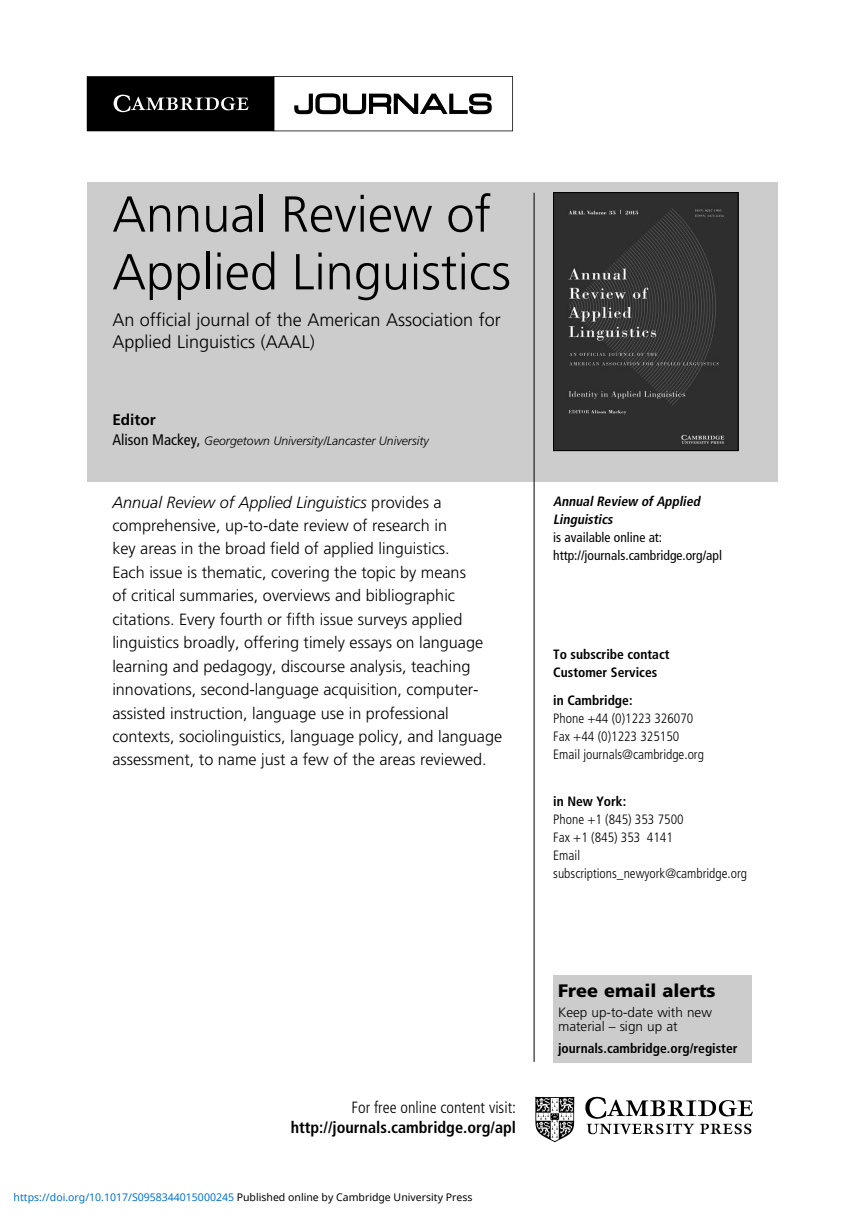
<style>
.page{position:relative;width:864px;height:1226px;background:#fff}
.page>*{position:absolute;margin:0;border:0;box-sizing:border-box;transform-origin:0 0}
.t1{font:300 50.4px/57.8px "Frutiger LT Std";color:#000}
.t2{font:300 18.03px/21.7px "Frutiger LT Std";color:#000}
.t3{font:900 18.03px "Frutiger LT Std";color:#000}
.t4{font:300 16.28px/23.4px "Frutiger LT Std";color:#000}
.t5{font:700 condensed 16.28px "Frutiger LT Std";color:#000}
.t6{font:300 condensed 16.28px "Frutiger LT Std";color:#000}
.t7{font:700 15.4px "Frutiger LT Std";color:#000}
.t8{font:300 condensed 13.47px/18px "Frutiger LT Std";color:#000}
.t9{font:700 condensed 13.47px/18px "Frutiger LT Std";color:#000}
.t10{font:condensed 13.47px/18px "Frutiger LT Std";color:#000}
.t11{font:300 13.47px/14.3px "Frutiger LT Std";color:#000}
.t12{font:italic 700 condensed 13.47px/18px "Frutiger LT Std";color:#000}
.t13{font:italic 300 12.25px "Frutiger LT Std";color:#000}
.t14{font:10.5px "Noto Sans";color:#0172cf}
.s1{font-weight:400;font-style:normal;font-stretch:condensed;font-size:15.4px}
.s2{font-style:italic}
.s3{color:#000}
</style>
<div class="page">
<div style="left:87px;top:182px;width:689px;height:299px;background:#ccc"></div>
<img style="left:535px;top:1096px;width:218px;height:47px">
<hr style="left:533px;top:193px;width:1px;height:868px;background:#000">
<svg style="left:87px;top:76px;width:426px;height:55px"></svg>
<img style="left:555px;top:194px;width:181px;height:255px">
<div style="left:553px;top:192px;width:185px;height:259px;border:1px solid #000"></div>
<div style="left:552px;top:975px;width:199px;height:87px;background:#ccc"></div>
<h1 class="t1" style="left:112px;top:189px;width:400px">Annual Review of<br>Applied Linguistics</h1>
<p class="t2" style="left:112px;top:310px;width:390px">An official journal of the American Association for<br>Applied Linguistics (AAAL)</p>
<p class="t7" style="left:112px;top:411px;width:45px">Editor</p>
<p class="t13" style="left:112px;top:436px;width:318px"><span class="s1">Alison Mackey,</span> Georgetown University/Lancaster University</p>
<p class="t4" style="left:112px;top:491px;width:391px"><span class="s2">Annual Review of Applied Linguistics</span> provides a comprehensive, up-to-date review of research in<br>key areas in the broad field of applied linguistics.<br>Each issue is thematic, covering the topic by means<br>of critical summaries, overviews and bibliographic citations. Every fourth or fifth issue surveys applied linguistics broadly, offering timely essays on language learning and pedagogy, discourse analysis, teaching innovations, second-language acquisition, computer&shy;assisted instruction, language use in professional contexts, sociolinguistics, language policy, and language assessment, to name just a few of the areas reviewed.</p>
<p class="t12" style="left:553px;top:493px;width:151px">Annual Review of Applied<br>Linguistics</p>
<p class="t10" style="left:553px;top:529px;width:170px">is available online at: http://journals.cambridge.org/apl</p>
<p class="t9" style="left:553px;top:646px;width:118px">To subscribe contact<br>Customer Services</p>
<p class="t9" style="left:553px;top:692px;width:81px">in Cambridge:</p>
<p class="t8" style="left:553px;top:710px;width:152px">Phone +44 (0)1223 326070<br>Fax +44 (0)1223 325150<br>Email journals@cambridge.org</p>
<p class="t9" style="left:553px;top:792px;width:74px">in New York:</p>
<p class="t8" style="left:553px;top:811px;width:195px">Phone +1 (845) 353 7500<br>Fax +1 (845) 353 4141<br>Email subscriptions_newyork@cambridge.org</p>
<p class="t6" style="left:351px;top:1101px;width:166px">For free online content visit:</p>
<p class="t5" style="left:290px;top:1120px;width:227px">http://journals.cambridge.org/apl</p>
<p class="t14" style="left:14px;top:1189px;width:460px">https://doi.org/10.1017/S0958344015000245 <span class="s3">Published online by Cambridge University Press</span></p>
<p class="t3" style="left:558px;top:980px;width:159px">Free email alerts</p>
<p class="t11" style="left:558px;top:1005px;width:155px">Keep up-to-date with new material – sign up at</p>
<p class="t9" style="left:558px;top:1039px;width:181px">journals.cambridge.org/register</p>
</div>
